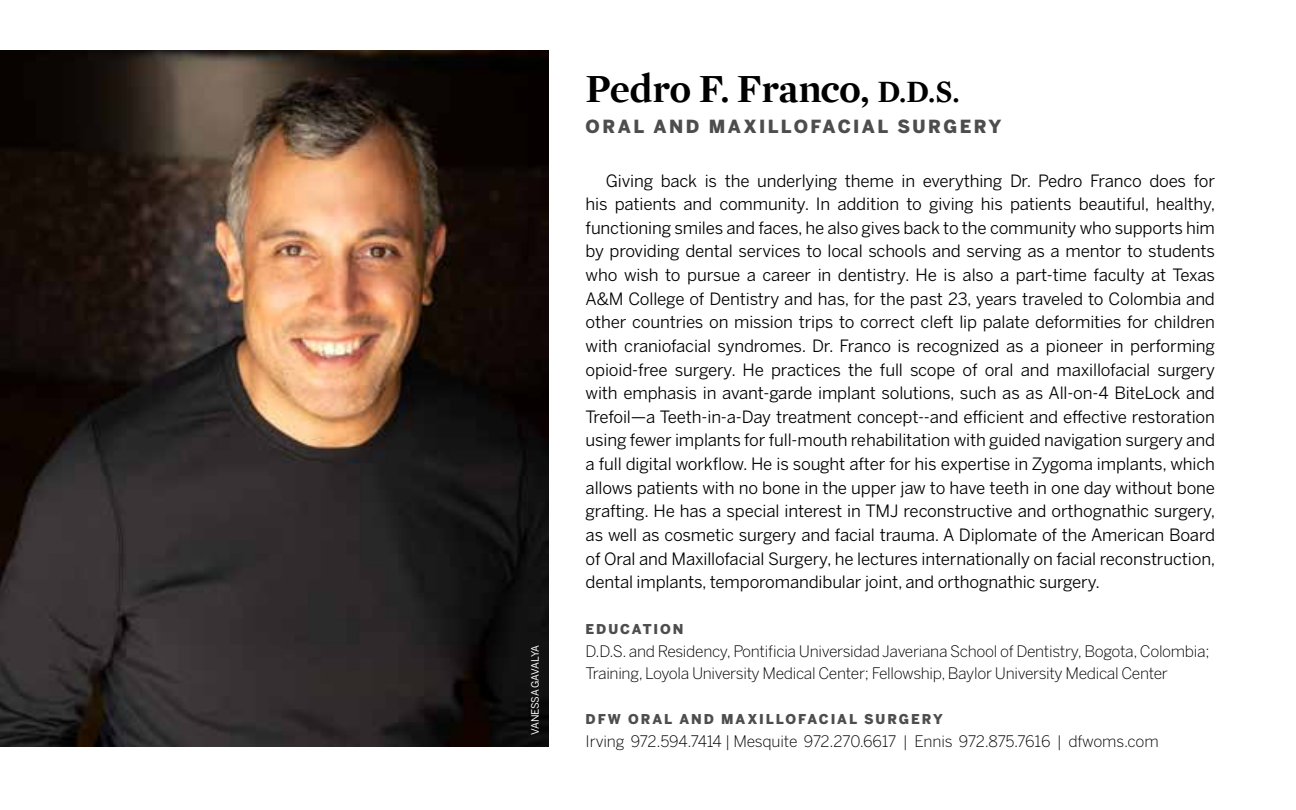
<style>
.page{position:relative;width:1296px;height:810px;background:#fff}
.page>*{position:absolute;margin:0;border:0;box-sizing:border-box;transform-origin:0 0}
.t1{font:700 40.5px "Mercury Display";letter-spacing:-.015em;color:#000}
.t2{font:900 18px "Benton Sans";letter-spacing:.13em;color:#4d4d4f}
.t3{font:16.88px/23.6px "Benton Sans";letter-spacing:-.01em;color:#000;text-align:justify}
.t4{font:300 15.75px/22.5px "Benton Sans";letter-spacing:-.02em;color:#000}
.t5{font:900 13.5px "Benton Sans";letter-spacing:.14em;color:#4d4d4f}
.t6{font:10.12px "Benton Sans";letter-spacing:-.04em;color:#fff}
.s1{font-size:31.5px}
</style>
<div class="page">
<img style="left:0;top:51px;width:549px;height:696px">
<p class="t6" style="left:529px;top:735px;width:91px;rotate:-90deg">VANESSA GAVALYA</p>
<h1 class="t1" style="left:586px;top:65px;width:375px">Pedro F. Franco, <span class="s1">D.D.S.</span></h1>
<p class="t2" style="left:586px;top:116px;width:417px">ORAL AND MAXILLOFACIAL SURGERY</p>
<p class="t3" style="left:586px;top:168px;width:631px;text-indent:20px">Giving back is the underlying theme in everything Dr. Pedro Franco does for his patients and community. In addition to giving his patients beautiful, healthy, functioning smiles and faces, he also gives back to the community who supports him by providing dental services to local schools and serving as a mentor to students who wish to pursue a career in dentistry. He is also a part-time faculty at Texas A&amp;M College of Dentistry and has, for the past 23, years traveled to Colombia and other countries on mission trips to correct cleft lip palate deformities for children with craniofacial syndromes. Dr. Franco is recognized as a pioneer in performing opioid-free surgery. He practices the full scope of oral and maxillofacial surgery with emphasis in avant-garde implant solutions, such as as All-on-4 BiteLock and Trefoil—a Teeth-in-a-Day treatment concept--and efficient and effective restoration using fewer implants for full-mouth rehabilitation with guided navigation surgery and a full digital workflow. He is sought after for his expertise in Zygoma implants, which allows patients with no bone in the upper jaw to have teeth in one day without bone grafting. He has a special interest in TMJ reconstructive and orthognathic surgery, as well as cosmetic surgery and facial trauma. A Diplomate of the American Board of Oral and Maxillofacial Surgery, he lectures internationally on facial reconstruction, dental implants, temporomandibular joint, and orthognathic surgery.</p>
<p class="t5" style="left:586px;top:621px;width:99px">EDUCATION</p>
<p class="t4" style="left:586px;top:640px;width:625px">D.D.S. and Residency, Pontificia Universidad Javeriana School of Dentistry, Bogota, Colombia;<br>Training, Loyola University Medical Center; Fellowship, Baylor University Medical Center</p>
<p class="t5" style="left:586px;top:711px;width:359px">DFW ORAL AND MAXILLOFACIAL SURGERY</p>
<p class="t4" style="left:586px;top:730px;width:575px">Irving 972.594.7414 | Mesquite 972.270.6617 | Ennis 972.875.7616 | dfwoms.com</p>
</div>
